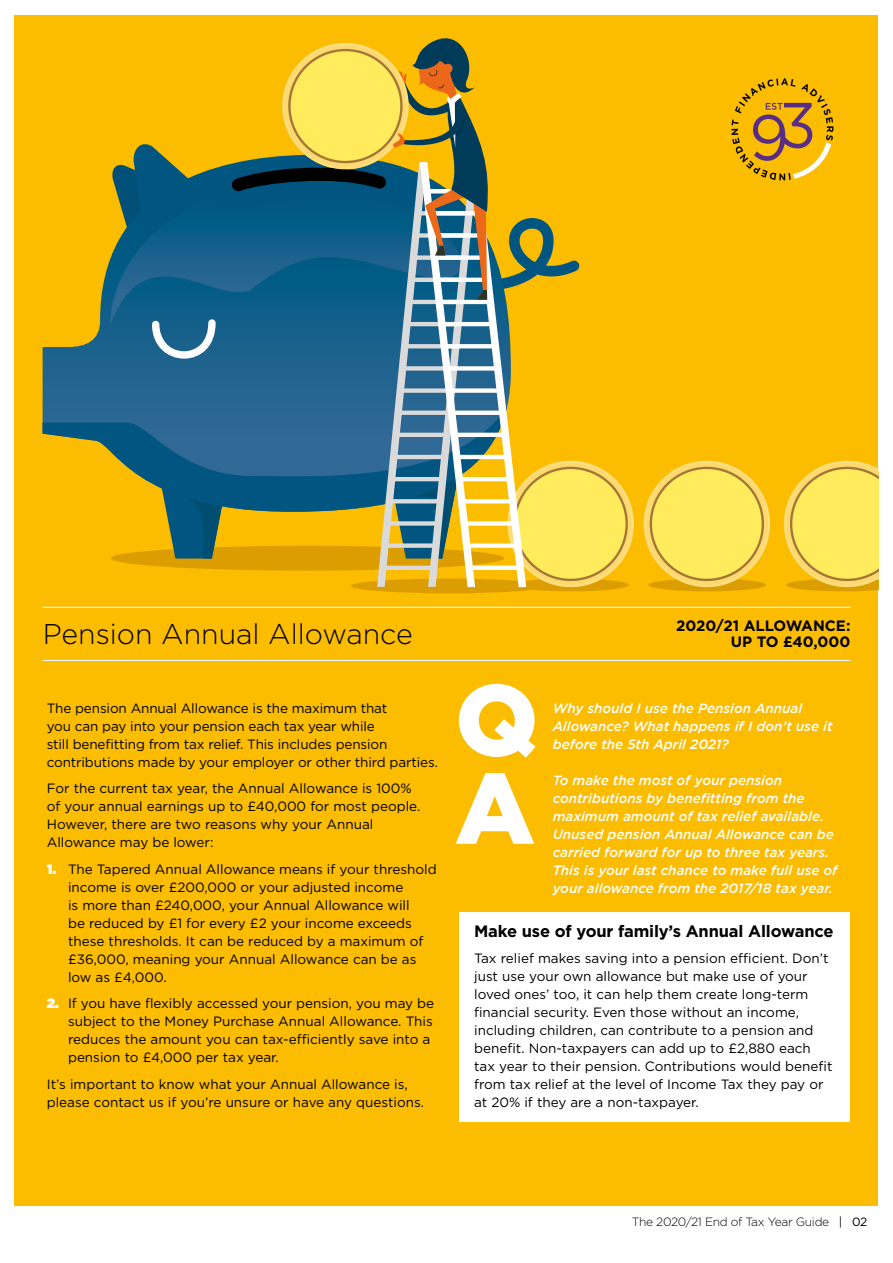
<style>
.page{position:relative;width:893px;height:1263px;background:#fff}
.page>*{position:absolute;margin:0;border:0;box-sizing:border-box;transform-origin:0 0}
.t1{font:900 100.5px "Gotham";color:#fff}
.t2{font:300 28.5px "Gotham";color:#000}
.t3{font:700 16.5px "Gotham";letter-spacing:-.01em;color:#000}
.t4{font:700 15px/16px "Gotham";color:#000;text-align:right}
.t5{font:13.5px/18px "Gotham";color:#000}
.t6{font:italic 500 13.5px/18px "Gotham";color:#fff}
.t7{font:300 12px "Gotham";letter-spacing:-.025em;color:#000}
.s1{font-weight:900;color:#fff}
.s2{font-weight:400}
</style>
<div class="page">
<div style="left:15px;top:15px;width:863px;height:1190px;background:#fcbc00"></div>
<svg style="left:731px;top:78px;width:102px;height:102px"></svg>
<hr style="left:43px;top:607px;width:807px;height:1px;background:#fff">
<hr style="left:43px;top:660px;width:807px;height:1px;background:#fff">
<div style="left:459px;top:911px;width:390px;height:210px;background:#fff"></div>
<div style="left:351px;top:579px;width:195px;height:14px;background:#dc9d00;border-radius:50%"></div>
<div style="left:511px;top:579px;width:118px;height:12px;background:#dc9d00;border-radius:50%"></div>
<div style="left:649px;top:579px;width:117px;height:12px;background:#dc9d00;border-radius:50%"></div>
<svg style="left:43px;top:260px;width:68px;height:147px"></svg>
<svg style="left:43px;top:407px;width:68px;height:45px"></svg>
<svg style="left:645px;top:462px;width:124px;height:124px"></svg>
<svg style="left:650px;top:467px;width:114px;height:114px"></svg>
<div style="left:652px;top:469px;width:110px;height:110px;background:#ffeb5b;border-radius:50%"></div>
<svg style="left:784px;top:461px;width:94px;height:130px;background:#f8d94c"></svg>
<svg style="left:111px;top:38px;width:522px;height:549px"></svg>
<h2 class="t2" style="left:43px;top:619px;width:371px">Pension Annual Allowance</h2>
<p class="t5" style="left:47px;top:698px;width:393px">The pension Annual Allowance is the maximum that<br>you can pay into your pension each tax year while<br>still benefitting from tax relief. This includes pension contributions made by your employer or other third parties.</p>
<p class="t5" style="left:47px;top:779px;width:375px">For the current tax year, the Annual Allowance is 100% of your annual earnings up to £40,000 for most people.<br>However, there are two reasons why your Annual Allowance may be lower:</p>
<p class="t5" style="left:68px;top:859px;width:370px;text-indent:-21px"><span class="s1">1.</span> The Tapered Annual Allowance means if your threshold income is over £200,000 or your adjusted income<br>is more than £240,000, your Annual Allowance will<br>be reduced by £1 for every £2 your income exceeds these thresholds. It can be reduced by a maximum of £36,000, meaning your Annual Allowance can be as low as £4,000.</p>
<p class="t5" style="left:68px;top:994px;width:368px;text-indent:-21px"><span class="s1">2.</span> If you have flexibly accessed your pension, you may be subject to the Money Purchase Annual Allowance. This reduces the amount you can tax-efficiently save into a pension to £4,000 per tax year.</p>
<p class="t5" style="left:47px;top:1074px;width:379px">It’s important to know what your Annual Allowance is, please contact us if you’re unsure or have any questions.</p>
<h1 class="t1" style="left:455px;top:662px;width:85px">Q</h1>
<p class="t4" style="left:676px;top:617px;width:176px">2020/21 ALLOWANCE:<br>UP TO £40,000</p>
<p class="t6" style="left:553px;top:699px;width:281px">Why should I use the Pension Annual<br>Allowance? What happens if I don’t use it before the 5th April 2021?</p>
<h1 class="t1" style="left:455px;top:750px;width:81px">A</h1>
<p class="t6" style="left:553px;top:771px;width:286px">To make the most of your pension contributions by benefitting from the maximum amount of tax relief available.<br>Unused pension Annual Allowance can be carried forward for up to three tax years.<br>This is your last chance to make full use of your allowance from the 2017/18 tax year.</p>
<p class="t3" style="left:474px;top:921px;width:361px">Make use of your family’s Annual Allowance</p>
<p class="t5" style="left:474px;top:949px;width:360px">Tax relief makes saving into a pension efficient. Don’t just use your own allowance but make use of your loved ones’ too, it can help them create long-term financial security. Even those without an income, including children, can contribute to a pension and benefit. Non-taxpayers can add up to £2,880 each tax year to their pension. Contributions would benefit from tax relief at the level of Income Tax they pay or at 20% if they are a non-taxpayer.</p>
<p class="t7" style="left:632px;top:1215px;width:237px">The 2020/21 End of Tax Year Guide <span class="s2">| 02</span></p>
</div>
